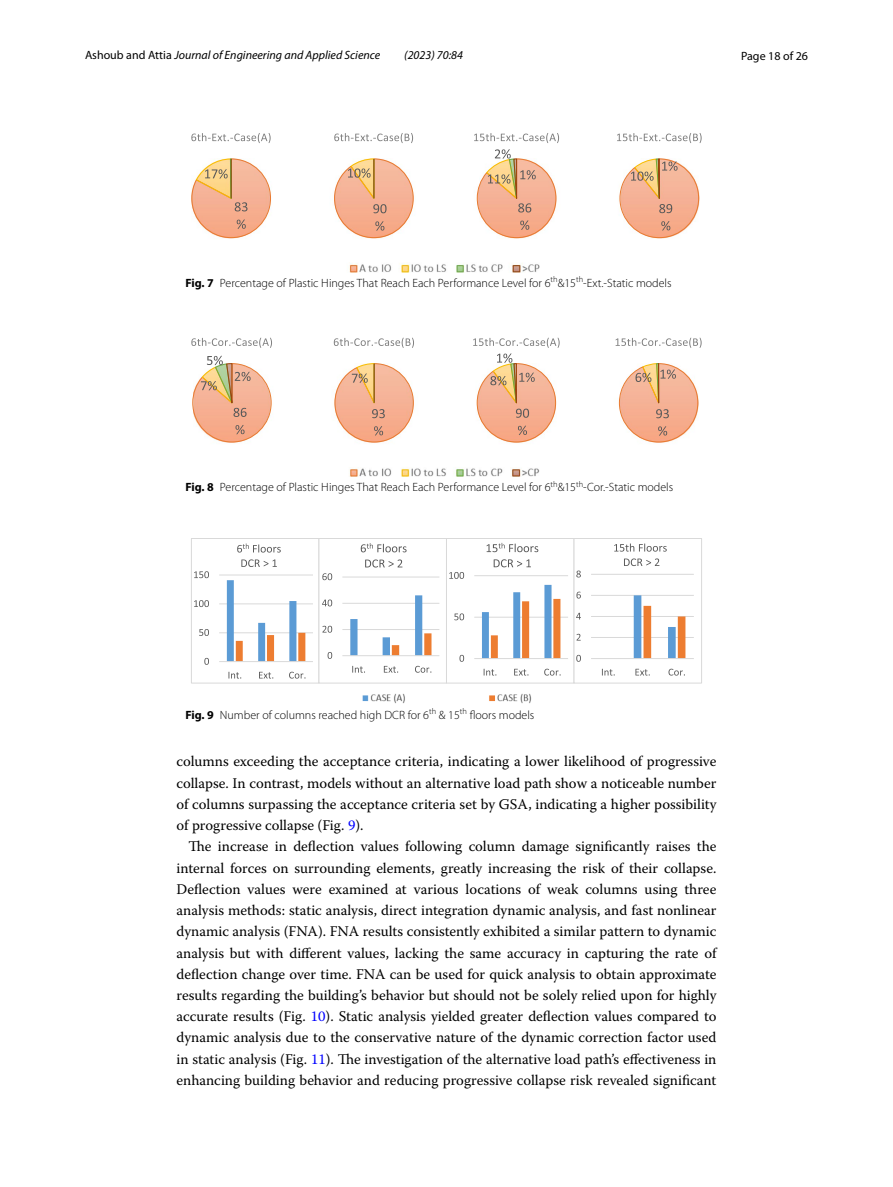
<style>
.page{position:relative;width:893px;height:1187px;background:#fff}
.page>*{position:absolute;margin:0;border:0;box-sizing:border-box;transform-origin:0 0}
.t1{font:14.7px/21.3px "Warnock Pro";color:#000;text-align:justify}
.t2{font:300 12px "Myriad Pro";color:#000}
.t3{font:italic 12px "Myriad Pro";color:#000}
.t4{font:12px "Myriad Pro";color:#000}
.s1{font-style:normal}
.s2{font-weight:700}
.s3{color:#00f}
</style>
<div class="page">
<img style="left:349px;top:238px;width:191px;height:34px">
<svg style="left:191px;top:158px;width:80px;height:81px"></svg>
<svg style="left:191px;top:133px;width:80px;height:10px"></svg>
<svg style="left:334px;top:158px;width:80px;height:80px"></svg>
<svg style="left:334px;top:133px;width:79px;height:10px"></svg>
<svg style="left:476px;top:149px;width:81px;height:89px"></svg>
<svg style="left:474px;top:133px;width:85px;height:10px"></svg>
<svg style="left:619px;top:158px;width:80px;height:81px"></svg>
<svg style="left:617px;top:133px;width:85px;height:10px"></svg>
<img style="left:349px;top:468px;width:191px;height:8px">
<svg style="left:192px;top:356px;width:80px;height:87px"></svg>
<svg style="left:191px;top:338px;width:81px;height:10px"></svg>
<svg style="left:334px;top:363px;width:80px;height:80px"></svg>
<svg style="left:334px;top:338px;width:80px;height:10px"></svg>
<svg style="left:473px;top:338px;width:87px;height:105px"></svg>
<svg style="left:618px;top:363px;width:81px;height:80px"></svg>
<svg style="left:616px;top:338px;width:86px;height:10px"></svg>
<img style="left:363px;top:693px;width:168px;height:10px">
<hr style="left:219px;top:632px;width:94px;height:1px;background:#d9d9d9">
<hr style="left:219px;top:603px;width:94px;height:1px;background:#d9d9d9">
<hr style="left:219px;top:574px;width:94px;height:1px;background:#d9d9d9">
<svg style="left:227px;top:580px;width:78px;height:81px"></svg>
<hr style="left:219px;top:661px;width:94px;height:1px;background:#d9d9d9">
<svg style="left:204px;top:657px;width:5px;height:7px"></svg>
<svg style="left:199px;top:629px;width:10px;height:7px"></svg>
<svg style="left:194px;top:600px;width:15px;height:7px"></svg>
<svg style="left:194px;top:571px;width:15px;height:7px"></svg>
<svg style="left:228px;top:671px;width:13px;height:7px"></svg>
<svg style="left:259px;top:671px;width:14px;height:7px"></svg>
<svg style="left:289px;top:671px;width:16px;height:7px"></svg>
<svg style="left:237px;top:543px;width:44px;height:9px"></svg>
<svg style="left:241px;top:559px;width:36px;height:8px"></svg>
<div style="left:191px;top:538px;width:128px;height:145px;border:1px solid #d9d9d9"></div>
<hr style="left:342px;top:629px;width:97px;height:1px;background:#d9d9d9">
<hr style="left:342px;top:603px;width:97px;height:1px;background:#d9d9d9">
<hr style="left:342px;top:576px;width:97px;height:1px;background:#d9d9d9">
<svg style="left:350px;top:595px;width:81px;height:60px"></svg>
<hr style="left:342px;top:655px;width:97px;height:1px;background:#d9d9d9">
<svg style="left:328px;top:652px;width:4px;height:6px"></svg>
<svg style="left:322px;top:625px;width:10px;height:7px"></svg>
<svg style="left:322px;top:599px;width:10px;height:7px"></svg>
<svg style="left:322px;top:573px;width:10px;height:7px"></svg>
<svg style="left:352px;top:665px;width:13px;height:7px"></svg>
<svg style="left:384px;top:666px;width:14px;height:6px"></svg>
<svg style="left:415px;top:665px;width:16px;height:7px"></svg>
<svg style="left:361px;top:543px;width:46px;height:9px"></svg>
<svg style="left:365px;top:559px;width:37px;height:8px"></svg>
<div style="left:318px;top:538px;width:129px;height:145px;border:1px solid #d9d9d9"></div>
<hr style="left:474px;top:616px;width:94px;height:1px;background:#d9d9d9">
<hr style="left:474px;top:575px;width:94px;height:1px;background:#d9d9d9">
<svg style="left:482px;top:585px;width:78px;height:73px"></svg>
<hr style="left:474px;top:658px;width:94px;height:1px;background:#d9d9d9">
<svg style="left:459px;top:654px;width:5px;height:7px"></svg>
<svg style="left:454px;top:613px;width:10px;height:7px"></svg>
<svg style="left:449px;top:572px;width:15px;height:7px"></svg>
<svg style="left:484px;top:668px;width:12px;height:7px"></svg>
<svg style="left:514px;top:668px;width:14px;height:7px"></svg>
<svg style="left:544px;top:668px;width:17px;height:7px"></svg>
<svg style="left:487px;top:543px;width:51px;height:9px"></svg>
<svg style="left:494px;top:559px;width:37px;height:8px"></svg>
<div style="left:446px;top:538px;width:128px;height:145px;border:1px solid #d9d9d9"></div>
<hr style="left:591px;top:637px;width:103px;height:1px;background:#d9d9d9">
<hr style="left:591px;top:616px;width:103px;height:1px;background:#d9d9d9">
<hr style="left:591px;top:595px;width:103px;height:1px;background:#d9d9d9">
<hr style="left:591px;top:574px;width:103px;height:1px;background:#d9d9d9">
<svg style="left:634px;top:595px;width:51px;height:63px"></svg>
<hr style="left:591px;top:658px;width:103px;height:1px;background:#d9d9d9">
<svg style="left:576px;top:654px;width:5px;height:7px"></svg>
<svg style="left:576px;top:633px;width:5px;height:7px"></svg>
<svg style="left:576px;top:612px;width:5px;height:7px"></svg>
<svg style="left:576px;top:591px;width:5px;height:7px"></svg>
<svg style="left:576px;top:570px;width:5px;height:7px"></svg>
<svg style="left:602px;top:668px;width:13px;height:7px"></svg>
<svg style="left:635px;top:668px;width:15px;height:7px"></svg>
<svg style="left:668px;top:668px;width:17px;height:7px"></svg>
<svg style="left:614px;top:543px;width:53px;height:8px"></svg>
<svg style="left:624px;top:558px;width:35px;height:8px"></svg>
<div style="left:574px;top:538px;width:128px;height:145px;border:1px solid #d9d9d9"></div>
<p class="t3" style="left:85px;top:48px;width:297px"><span class="s1">Ashoub and Attia</span> Journal of Engineering and Applied Science</p>
<p class="t3" style="left:404px;top:48px;width:60px">(2023) 70:84</p>
<p class="t4" style="left:741px;top:48px;width:68px">Page 18 of 26</p>
<p class="t2" style="left:185px;top:277px;width:488px"><span class="s2">Fig. 7</span> Percentage of Plastic Hinges That Reach Each Performance Level for 6<sup>th</sup>&amp;15<sup>th</sup>-Ext.-Static models</p>
<p class="t2" style="left:185px;top:481px;width:489px"><span class="s2">Fig. 8</span> Percentage of Plastic Hinges That Reach Each Performance Level for 6<sup>th</sup>&amp;15<sup>th</sup>-Cor.-Static models</p>
<p class="t2" style="left:185px;top:708px;width:350px"><span class="s2">Fig. 9</span> Number of columns reached high DCR for 6<sup>th</sup> &amp; 15<sup>th</sup> floors models</p>
<p class="t1" style="left:176px;top:750px;width:542px">columns exceeding the acceptance criteria, indicating a lower likelihood of progressive collapse. In contrast, models without an alternative load path show a noticeable number of columns surpassing the acceptance criteria set by GSA, indicating a higher possibility of progressive collapse (Fig. <span class="s3">9</span>).</p>
<p class="t1" style="left:176px;top:835px;width:542px;text-indent:12px">The increase in deflection values following column damage significantly raises the internal forces on surrounding elements, greatly increasing the risk of their collapse.<br>Deflection values were examined at various locations of weak columns using three analysis methods: static analysis, direct integration dynamic analysis, and fast nonlinear dynamic analysis (FNA). FNA results consistently exhibited a similar pattern to dynamic analysis but with different values, lacking the same accuracy in capturing the rate of deflection change over time. FNA can be used for quick analysis to obtain approximate results regarding the building’s behavior but should not be solely relied upon for highly accurate results (Fig. <span class="s3">10</span>). Static analysis yielded greater deflection values compared to dynamic analysis due to the conservative nature of the dynamic correction factor used in static analysis (Fig. <span class="s3">11</span>). The investigation of the alternative load path’s effectiveness in enhancing building behavior and reducing progressive collapse risk revealed significant</p>
</div>
